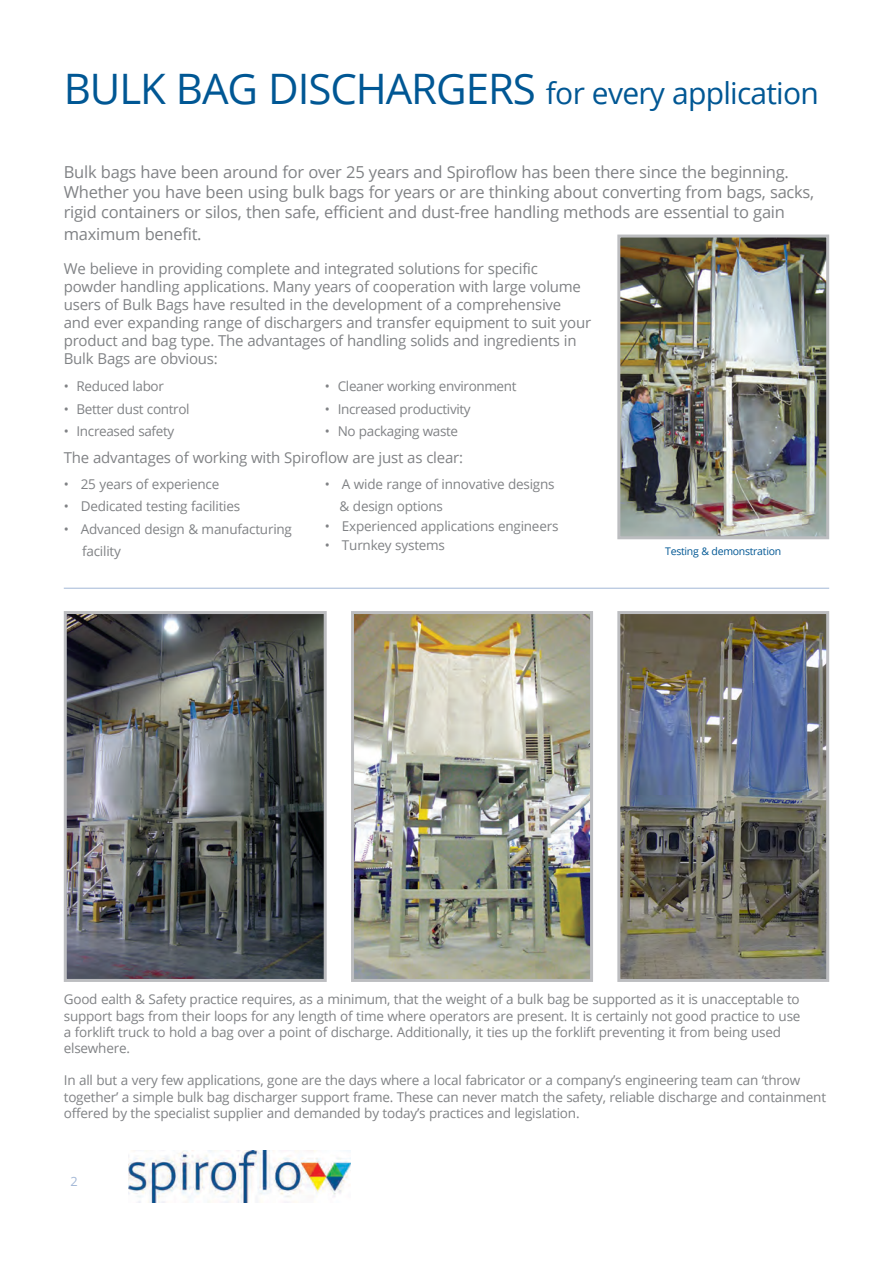
<style>
.page{position:relative;width:893px;height:1263px;background:#fff}
.page>*{position:absolute;margin:0;border:0;box-sizing:border-box;transform-origin:0 0}
.t1{font:30px "Open Sans";letter-spacing:-.025em;color:#005794}
.t2{font:16.5px/19.8px "Open Sans";letter-spacing:-.015em;color:#808285}
.t3{font:15px/18px "Open Sans";letter-spacing:-.015em;color:#808285}
.t4{font:13.5px/16.2px "Open Sans";letter-spacing:-.015em;color:#808285}
.t5{font:12.75px "Open Sans";color:#a2b7d6}
.t6{font:10.5px "Open Sans";letter-spacing:-.025em;color:#005794}
.s1{font-size:42px}
</style>
<div class="page">
<img style="left:621px;top:239px;width:204px;height:296px">
<div style="left:617px;top:235px;width:212px;height:304px;border:3px solid #bcbdc0"></div>
<img style="left:68px;top:615px;width:255px;height:363px">
<div style="left:64px;top:611px;width:263px;height:371px;border:3px solid #bcbdc0"></div>
<img style="left:621px;top:615px;width:204px;height:363px">
<div style="left:617px;top:611px;width:212px;height:371px;border:3px solid #bcbdc0"></div>
<img style="left:355px;top:615px;width:234px;height:363px">
<div style="left:351px;top:611px;width:242px;height:371px;border:3px solid #bcbdc0"></div>
<hr style="left:64px;top:588px;width:765px;height:1px;background:#a2b7d6">
<img style="left:129px;top:1150px;width:222px;height:52px">
<h1 class="t1" style="left:64px;top:73px;width:757px"><span class="s1">BULK BAG DISCHARGERS</span> for every application</h1>
<p class="t2" style="left:64px;top:162px;width:752px">Bulk bags have been around for over 25 years and Spiroflow has been there since the beginning.<br>Whether you have been using bulk bags for years or are thinking about converting from bags, sacks, rigid containers or silos, then safe, efficient and dust-free handling methods are essential to gain</p>
<p class="t2" style="left:64px;top:223px;width:139px">maximum benefit.</p>
<p class="t3" style="left:64px;top:259px;width:529px">We believe in providing complete and integrated solutions for specific powder handling applications. Many years of cooperation with large volume users of Bulk Bags have resulted in the development of a comprehensive and ever expanding range of dischargers and transfer equipment to suit your product and bag type. The advantages of handling solids and ingredients in Bulk Bags are obvious:</p>
<p class="t4" style="left:64px;top:378px;width:102px">• Reduced labor</p>
<p class="t4" style="left:64px;top:400px;width:127px">• Better dust control</p>
<p class="t4" style="left:64px;top:423px;width:112px">• Increased safety</p>
<p class="t4" style="left:325px;top:378px;width:193px">• Cleaner working environment</p>
<p class="t4" style="left:325px;top:400px;width:147px">• Increased productivity</p>
<p class="t4" style="left:325px;top:423px;width:135px">• No packaging waste</p>
<p class="t3" style="left:64px;top:448px;width:401px">The advantages of working with Spiroflow are just as clear:</p>
<p class="t4" style="left:64px;top:476px;width:157px">• 25 years of experience</p>
<p class="t4" style="left:64px;top:498px;width:178px">• Dedicated testing facilities</p>
<p class="t4" style="left:82px;top:517px;width:211px;line-height:22.5px;text-indent:-18px">• Advanced design &amp; manufacturing facility</p>
<p class="t4" style="left:340px;top:472px;width:217px;line-height:22.5px;text-indent:-15px">• A wide range of innovative designs &amp; design options</p>
<p class="t4" style="left:325px;top:518px;width:235px">• Experienced applications engineers</p>
<p class="t4" style="left:325px;top:537px;width:122px">• Turnkey systems</p>
<p class="t6" style="left:665px;top:544px;width:118px">Testing &amp; demonstration</p>
<p class="t4" style="left:64px;top:991px;width:738px">Good ealth &amp; Safety practice requires, as a minimum, that the weight of a bulk bag be supported as it is unacceptable to support bags from their loops for any length of time where operators are present. It is certainly not good practice to use a forklift truck to hold a bag over a point of discharge. Additionally, it ties up the forklift preventing it from being used elsewhere.</p>
<p class="t4" style="left:64px;top:1072px;width:764px">In all but a very few applications, gone are the days where a local fabricator or a company’s engineering team can ‘throw together’ a simple bulk bag discharger support frame. These can never match the safety, reliable discharge and containment offered by the specialist supplier and demanded by today’s practices and legislation.</p>
<p class="t5" style="left:71px;top:1172px;width:9px">2</p>
</div>
